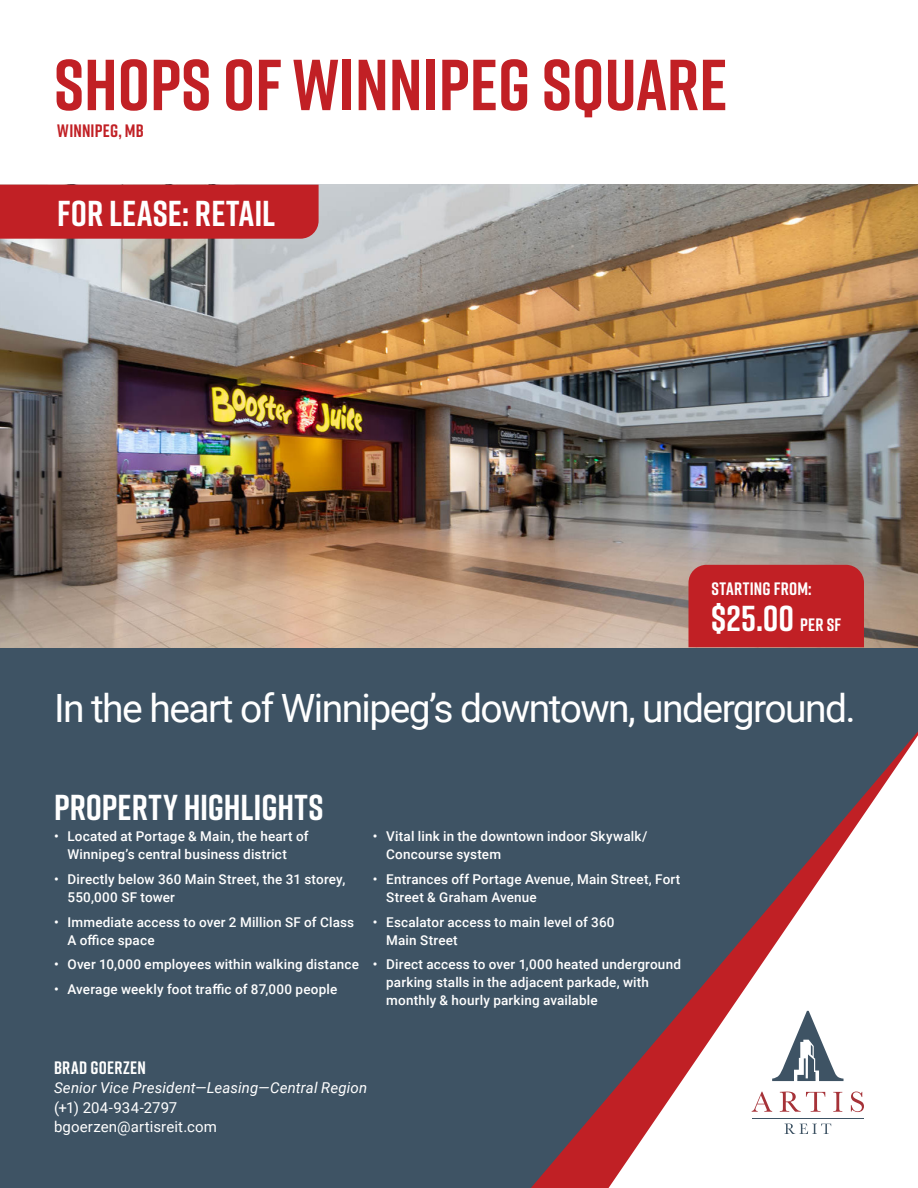
<style>
.page{position:relative;width:918px;height:1188px;background:#fff}
.page>*{position:absolute;margin:0;border:0;box-sizing:border-box;transform-origin:0 0}
.t1{font:700 72px "Rift";color:#c12025}
.t2{font:39px "Roboto";letter-spacing:-.04em;color:#fff}
.t3{font:700 36px "Rift";letter-spacing:.005em;color:#fff}
.t4{font:700 18px "Rift";letter-spacing:.015em;color:#fff}
.t5{font:700 18px "Rift";letter-spacing:.01em;color:#c12025}
.t6{font:italic 15px "Roboto";letter-spacing:.01em;color:#fff}
.t7{font:15px "Roboto";letter-spacing:.01em;color:#fff}
.t8{font:500 13.5px/18px "Roboto";letter-spacing:.015em;color:#fff}
.s1{font-size:18px}
</style>
<div class="page">
<div style="left:0;top:647px;width:918px;height:541px;background:#3e5364"></div>
<img style="left:0;top:185px;width:918px;height:462px">
<div style="left:0;top:185px;width:319px;height:54px;background:#c12025"></div>
<svg style="left:531px;top:731px;width:387px;height:457px;fill:#3e5364"></svg>
<svg style="left:772px;top:1011px;width:72px;height:70px"></svg>
<svg style="left:752px;top:1092px;width:20px;height:20px"></svg>
<svg style="left:780px;top:1092px;width:45px;height:20px"></svg>
<svg style="left:833px;top:1092px;width:9px;height:20px"></svg>
<svg style="left:851px;top:1092px;width:13px;height:20px"></svg>
<svg style="left:784px;top:1124px;width:47px;height:10px"></svg>
<hr style="left:752px;top:1118px;width:112px;height:1px;background:#3e5364">
<div style="left:688px;top:565px;width:176px;height:82px;background:#c12025"></div>
<p class="t1" style="left:54px;top:33px;width:675px">SHOPS OF WINNIPEG SQUARE</p>
<p class="t5" style="left:57px;top:118px;width:88px">WINNIPEG, MB</p>
<p class="t3" style="left:57px;top:187px;width:219px">FOR LEASE: RETAIL</p>
<p class="t4" style="left:711px;top:575px;width:102px">STARTING FROM:</p>
<p class="t3" style="left:711px;top:593px;width:131px">$25.00 <span class="s1">PER SF</span></p>
<p class="t2" style="left:54px;top:681px;width:803px">In the heart of Winnipeg’s downtown, underground.</p>
<p class="t3" style="left:54px;top:782px;width:271px">PROPERTY HIGHLIGHTS</p>
<p class="t8" style="left:68px;top:827px;width:243px;text-indent:-14px">• Located at Portage &amp; Main, the heart of<br>Winnipeg’s central business district</p>
<p class="t8" style="left:68px;top:869px;width:279px;text-indent:-14px">• Directly below 360 Main Street, the 31 storey,<br>550,000 SF tower</p>
<p class="t8" style="left:68px;top:912px;width:288px;text-indent:-14px">• Immediate access to over 2 Million SF of Class<br>A office space</p>
<p class="t8" style="left:54px;top:955px;width:307px">• Over 10,000 employees within walking distance</p>
<p class="t8" style="left:54px;top:980px;width:285px">• Average weekly foot traffic of 87,000 people</p>
<p class="t8" style="left:386px;top:827px;width:263px;text-indent:-14px">• Vital link in the downtown indoor Skywalk/<br>Concourse system</p>
<p class="t8" style="left:386px;top:869px;width:296px;text-indent:-14px">• Entrances off Portage Avenue, Main Street, Fort<br>Street &amp; Graham Avenue</p>
<p class="t8" style="left:386px;top:912px;width:230px;text-indent:-14px">• Escalator access to main level of 360<br>Main Street</p>
<p class="t8" style="left:386px;top:955px;width:296px;text-indent:-14px">• Direct access to over 1,000 heated underground parking stalls in the adjacent parkade, with monthly &amp; hourly parking available</p>
<p class="t4" style="left:54px;top:1055px;width:93px">BRAD GOERZEN</p>
<p class="t6" style="left:54px;top:1077px;width:315px">Senior Vice President—Leasing—Central Region</p>
<p class="t7" style="left:54px;top:1097px;width:125px">(+1) 204-934-2797</p>
<p class="t7" style="left:54px;top:1116px;width:164px">bgoerzen@artisreit.com</p>
</div>
